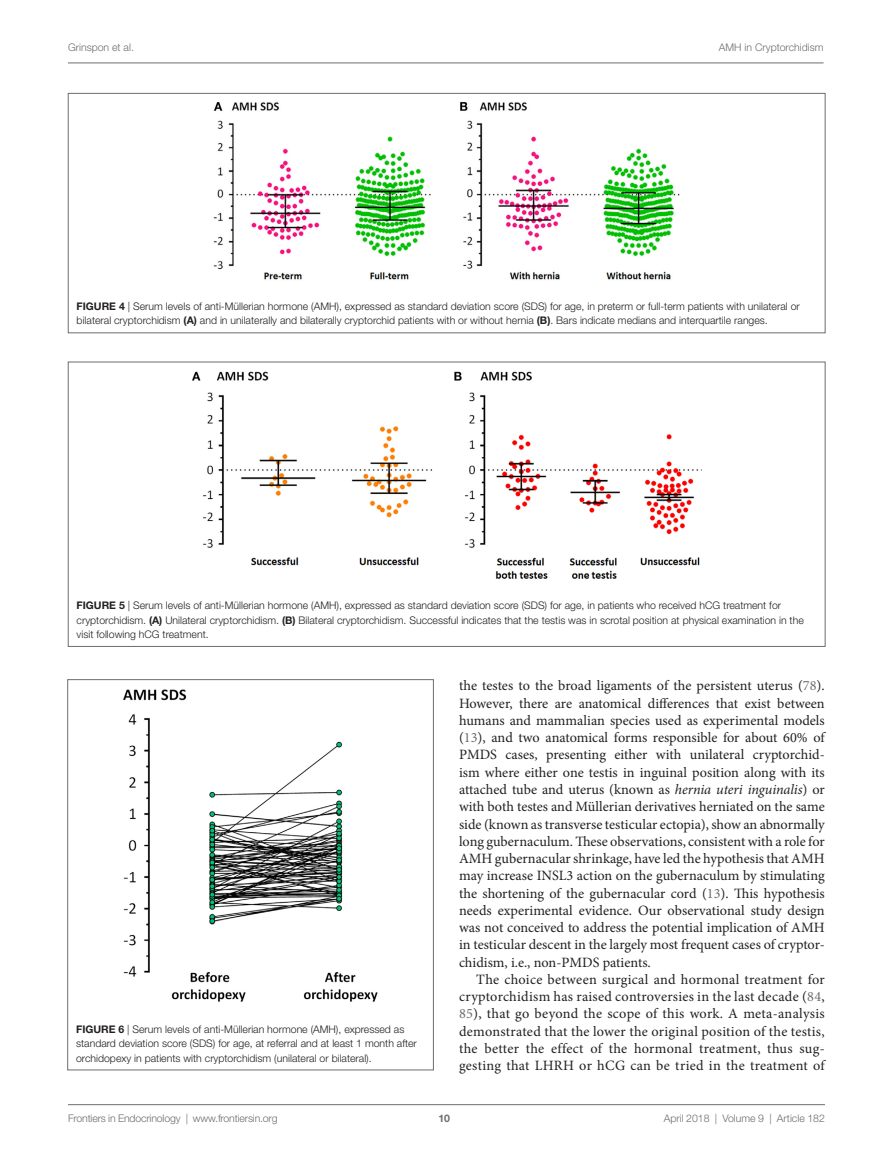
<style>
.page{position:relative;width:893px;height:1170px;background:#fff}
.page>*{position:absolute;margin:0;border:0;box-sizing:border-box;transform-origin:0 0}
.t1{font:14.25px/17.2px "Minion Pro";letter-spacing:.005em;color:#231f20;text-align:justify}
.t2{font:300 10.5px/14.2px "Helvetica Neue LT Std";color:#231f20}
.t3{font:300 10.5px "Helvetica Neue LT Std";color:#6c6d70}
.t4{font:700 10.5px "Helvetica Neue LT Std";color:#6c6d70}
.s1{font-weight:700}
.s2{color:#6c6d70}
.s3{font-style:italic}
</style>
<div class="page">
<img style="left:123px;top:689px;width:255px;height:313px">
<div style="left:68px;top:679px;width:366px;height:391px;border:1px solid #6c6d70"></div>
<img style="left:192px;top:371px;width:510px;height:208px">
<img style="left:213px;top:102px;width:467px;height:178px">
<div style="left:68px;top:93px;width:757px;height:240px;border:1px solid #6c6d70"></div>
<hr style="left:68px;top:63px;width:756px;height:1px;background:#6c6d70">
<hr style="left:68px;top:1104px;width:757px;height:1px;background:#6c6d70">
<p class="t3" style="left:68px;top:41px;width:67px">Grinspon et al.</p>
<p class="t3" style="left:719px;top:41px;width:106px">AMH in Cryptorchidism</p>
<p class="t2" style="left:77px;top:299px;width:725px"><span class="s1">FIGURE 4</span> | Serum levels of anti-Müllerian hormone (AMH), expressed as standard deviation score (SDS) for age, in preterm or full-term patients with unilateral or bilateral cryptorchidism <span class="s1">(A)</span> and in unilaterally and bilaterally cryptorchid patients with or without hernia <span class="s1">(B)</span>. Bars indicate medians and interquartile ranges.</p>
<p class="t2" style="left:77px;top:598px;width:729px"><span class="s1">FIGURE 5</span> | Serum levels of anti-Müllerian hormone (AMH), expressed as standard deviation score (SDS) for age, in patients who received hCG treatment for cryptorchidism. <span class="s1">(A)</span> Unilateral cryptorchidism. <span class="s1">(B)</span> Bilateral cryptorchidism. Successful indicates that the testis was in scrotal position at physical examination in the visit following hCG treatment.</p>
<p class="t2" style="left:76px;top:1021px;width:342px"><span class="s1">FIGURE 6</span> | Serum levels of anti-Müllerian hormone (AMH), expressed as standard deviation score (SDS) for age, at referral and at least 1 month after orchidopexy in patients with cryptorchidism (unilateral or bilateral).</p>
<p class="t1" style="left:459px;top:677px;width:367px">the testes to the broad ligaments of the persistent uterus (<span class="s2">78</span>).<br>However, there are anatomical differences that exist between humans and mammalian species used as experimental models (<span class="s2">13</span>), and two anatomical forms responsible for about 60% of PMDS cases, presenting either with unilateral cryptorchid&shy;ism where either one testis in inguinal position along with its attached tube and uterus (known as <span class="s3">hernia uteri inguinalis</span>) or with both testes and Müllerian derivatives herniated on the same side (known as transverse testicular ectopia), show an abnormally long gubernaculum. These observations, consistent with a role for AMH gubernacular shrinkage, have led the hypothesis that AMH may increase INSL3 action on the gubernaculum by stimulating the shortening of the gubernacular cord (<span class="s2">13</span>). This hypothesis needs experimental evidence. Our observational study design was not conceived to address the potential implication of AMH in testicular descent in the largely most frequent cases of cryptor&shy;chidism, i.e., non-PMDS patients.</p>
<p class="t1" style="left:459px;top:970px;width:367px;text-indent:17px">The choice between surgical and hormonal treatment for cryptorchidism has raised controversies in the last decade (<span class="s2">84</span>, <span class="s2">85</span>), that go beyond the scope of this work. A meta-analysis demonstrated that the lower the original position of the testis, the better the effect of the hormonal treatment, thus sug&shy;gesting that LHRH or hCG can be tried in the treatment of</p>
<p class="t3" style="left:68px;top:1111px;width:211px">Frontiers in Endocrinology | www.frontiersin.org</p>
<p class="t3" style="left:664px;top:1111px;width:163px">April 2018 | Volume 9 | Article 182</p>
<p class="t4" style="left:439px;top:1111px;width:13px">10</p>
</div>
